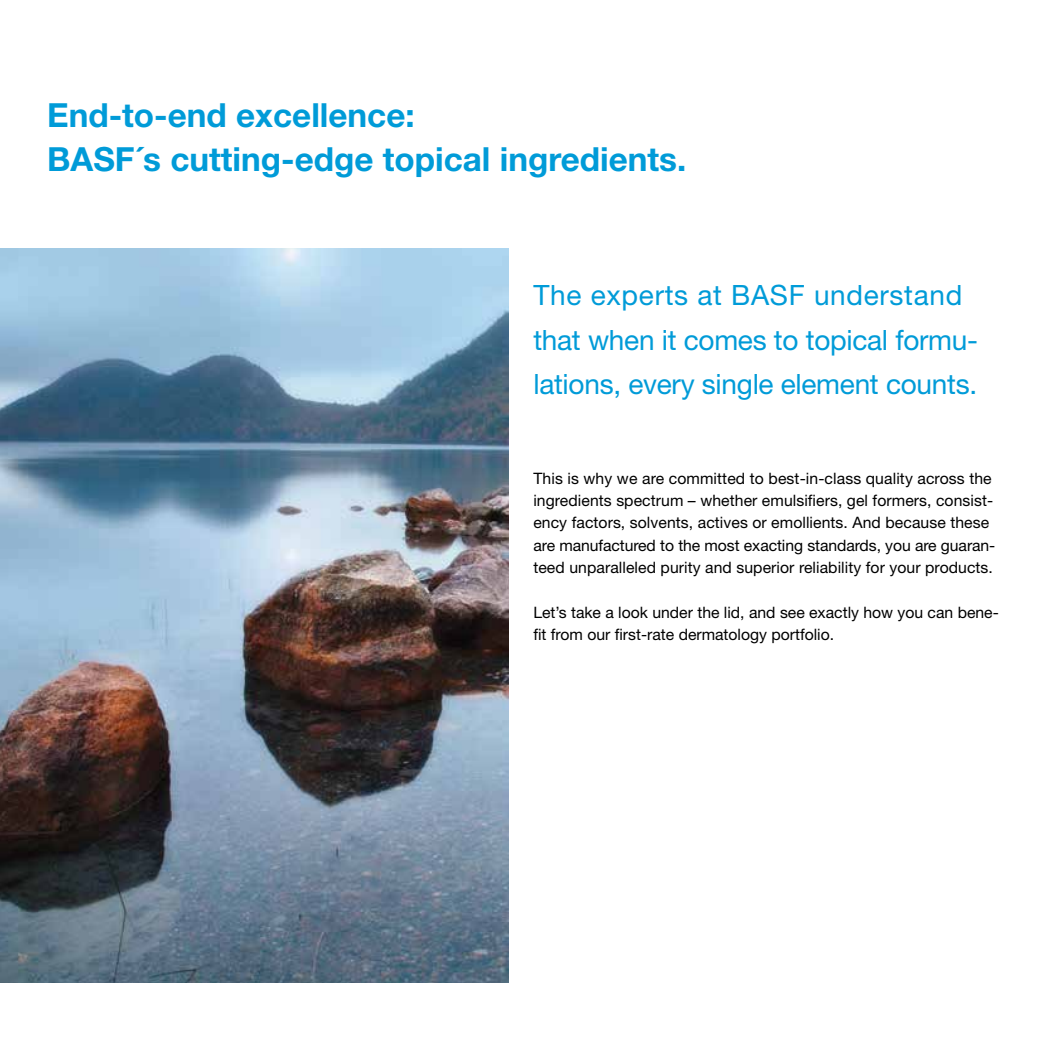
<style>
.page{position:relative;width:1042px;height:1042px;background:#fff}
.page>*{position:absolute;margin:0;border:0;box-sizing:border-box;transform-origin:0 0}
.t1{font:700 33.25px/44.6px "Helvetica Neue LT";color:#009bd8}
.t2{font:28px/44.6px "Helvetica Neue LT";letter-spacing:-.01em;color:#009bd8}
.t3{font:15.75px/22.4px "Helvetica Neue LT";letter-spacing:.005em;color:#000}
</style>
<div class="page">
<img style="left:0;top:248px;width:508px;height:734px">
<h1 class="t1" style="left:47px;top:92px;width:641px">End-to-end excellence:<br>BASF´s cutting-edge topical ingredients.</h1>
<h2 class="t2" style="left:533px;top:272px;width:446px">The experts at BASF understand that when it comes to topical formu&shy;lations, every single element counts.</h2>
<p class="t3" style="left:533px;top:467px;width:462px">This is why we are committed to best-in-class quality across the ingredients spectrum – whether emulsifiers, gel formers, consist&shy;ency factors, solvents, actives or emollients. And because these are manufactured to the most exacting standards, you are guaran&shy;teed unparalleled purity and superior reliability for your products.</p>
<p class="t3" style="left:533px;top:601px;width:465px">Let’s take a look under the lid, and see exactly how you can bene&shy;fit from our first-rate dermatology portfolio.</p>
</div>
